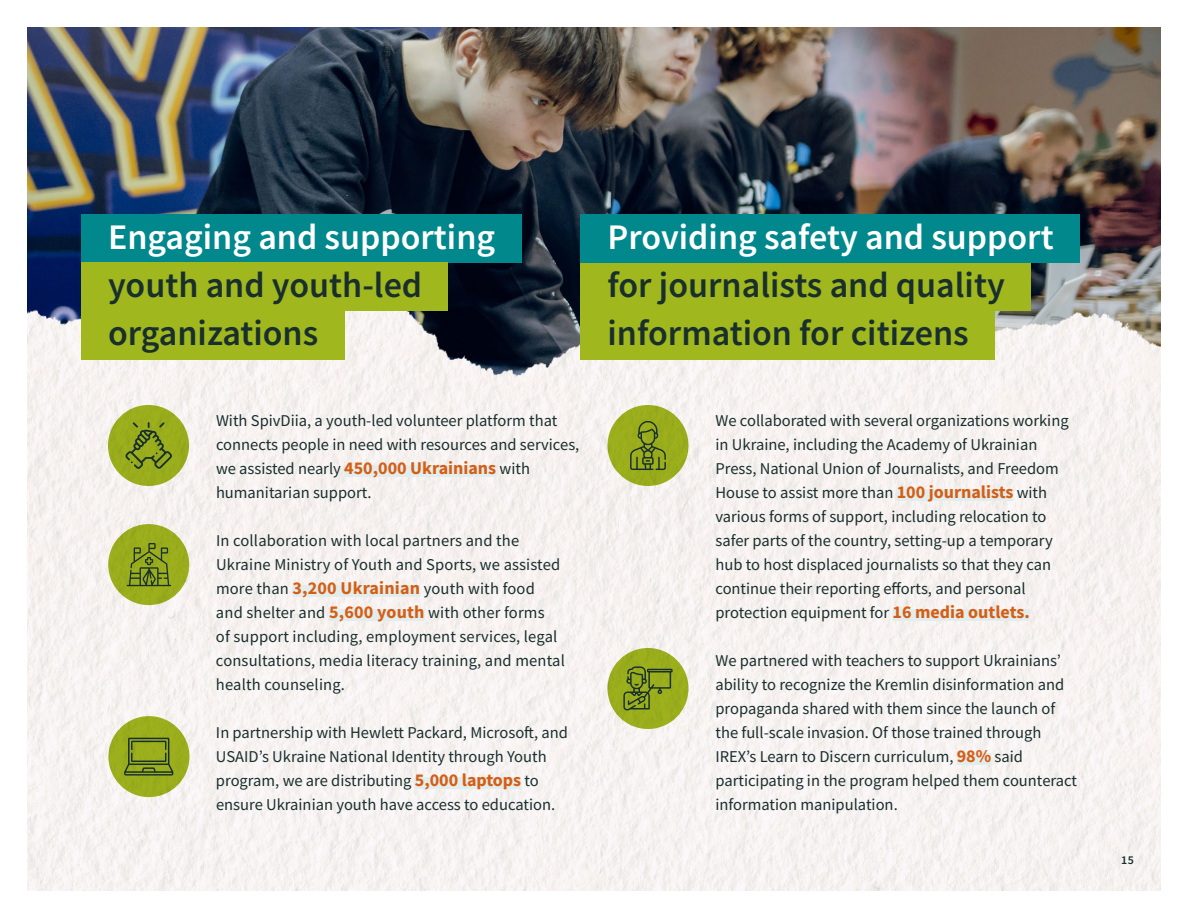
<style>
.page{position:relative;width:1188px;height:918px;background:#fff}
.page>*{position:absolute;margin:0;border:0;box-sizing:border-box;transform-origin:0 0}
.t1{font:600 36px/48px "Source Sans Pro";color:#182f2e}
.t2{font:600 36px "Source Sans Pro";color:#fff}
.t3{font:16.5px/24px "Source Sans Pro";color:#182f2e}
.t4{font:600 12px "Source Sans Pro";color:#182f2e}
.s1{font-weight:700;font-size:18px;color:#d65d14}
</style>
<div class="page">
<img style="left:27px;top:27px;width:1134px;height:864px">
<div style="left:580px;top:311px;width:415px;height:49px;background:#a0b71e"></div>
<div style="left:580px;top:262px;width:451px;height:49px;background:#a0b71e"></div>
<div style="left:580px;top:214px;width:500px;height:48px;background:#00888d"></div>
<div style="left:81px;top:311px;width:263px;height:49px;background:#a0b71e"></div>
<div style="left:81px;top:214px;width:441px;height:48px;background:#00888d"></div>
<div style="left:81px;top:262px;width:366px;height:49px;background:#a0b71e"></div>
<div style="left:108px;top:405px;width:81px;height:81px;background:#9aad1c;border-radius:50%"></div>
<div style="left:108px;top:524px;width:81px;height:81px;background:#9aad1c;border-radius:50%"></div>
<div style="left:108px;top:716px;width:81px;height:81px;background:#9aae1c;border-radius:50%"></div>
<svg style="left:124px;top:738px;width:49px;height:38px"></svg>
<svg style="left:125px;top:422px;width:47px;height:47px"></svg>
<svg style="left:127px;top:543px;width:44px;height:43px"></svg>
<div style="left:344px;top:465px;width:152px;height:12px;background:#e2eded"></div>
<div style="left:293px;top:585px;width:127px;height:12px;background:#e2eded"></div>
<div style="left:329px;top:609px;width:96px;height:12px;background:#e2eded"></div>
<div style="left:415px;top:777px;width:106px;height:12px;background:#e2eded"></div>
<div style="left:897px;top:489px;width:116px;height:12px;background:#e2eded"></div>
<div style="left:893px;top:609px;width:137px;height:12px;background:#e2eded"></div>
<div style="left:957px;top:753px;width:34px;height:12px;background:#e2eded"></div>
<div style="left:608px;top:405px;width:80px;height:81px;background:#9aad1c;border-radius:50%"></div>
<svg style="left:630px;top:421px;width:36px;height:49px"></svg>
<div style="left:608px;top:648px;width:80px;height:81px;background:#9aad1c;border-radius:50%"></div>
<svg style="left:623px;top:666px;width:50px;height:45px"></svg>
<h1 class="t2" style="left:108px;top:214px;width:389px">Engaging and supporting</h1>
<h1 class="t1" style="left:108px;top:261px;width:316px">youth and youth-led organizations</h1>
<p class="t3" style="left:216px;top:408px;width:365px">With SpivDiia, a youth-led volunteer platform that connects people in need with resources and services, we assisted nearly <span class="s1">450,000 Ukrainians</span> with humanitarian support.</p>
<p class="t3" style="left:216px;top:528px;width:350px">In collaboration with local partners and the Ukraine Ministry of Youth and Sports, we assisted more than <span class="s1">3,200 Ukrainian</span> youth with food and shelter and <span class="s1">5,600 youth</span> with other forms<br>of support including, employment services, legal consultations, media literacy training, and mental health counseling.</p>
<p class="t3" style="left:216px;top:720px;width:354px">In partnership with Hewlett Packard, Microsoft, and USAID’s Ukraine National Identity through Youth program, we are distributing <span class="s1">5,000 laptops</span> to ensure Ukrainian youth have access to education.</p>
<h1 class="t2" style="left:608px;top:214px;width:448px">Providing safety and support</h1>
<h1 class="t1" style="left:608px;top:261px;width:399px">for journalists and quality information for citizens</h1>
<p class="t3" style="left:716px;top:408px;width:355px">We collaborated with several organizations working in Ukraine, including the Academy of Ukrainian Press, National Union of Journalists, and Freedom House to assist more than <span class="s1">100 journalists</span> with various forms of support, including relocation to safer parts of the country, setting-up a temporary hub to host displaced journalists so that they can continue their reporting efforts, and personal protection equipment for <span class="s1">16 media outlets.</span></p>
<p class="t3" style="left:715px;top:648px;width:363px">We partnered with teachers to support Ukrainians’ ability to recognize the Kremlin disinformation and propaganda shared with them since the launch of the full-scale invasion. Of those trained through IREX’s Learn to Discern curriculum, <span class="s1">98%</span> said participating in the program helped them counteract information manipulation.</p>
<p class="t4" style="left:1121px;top:852px;width:14px">15</p>
</div>
